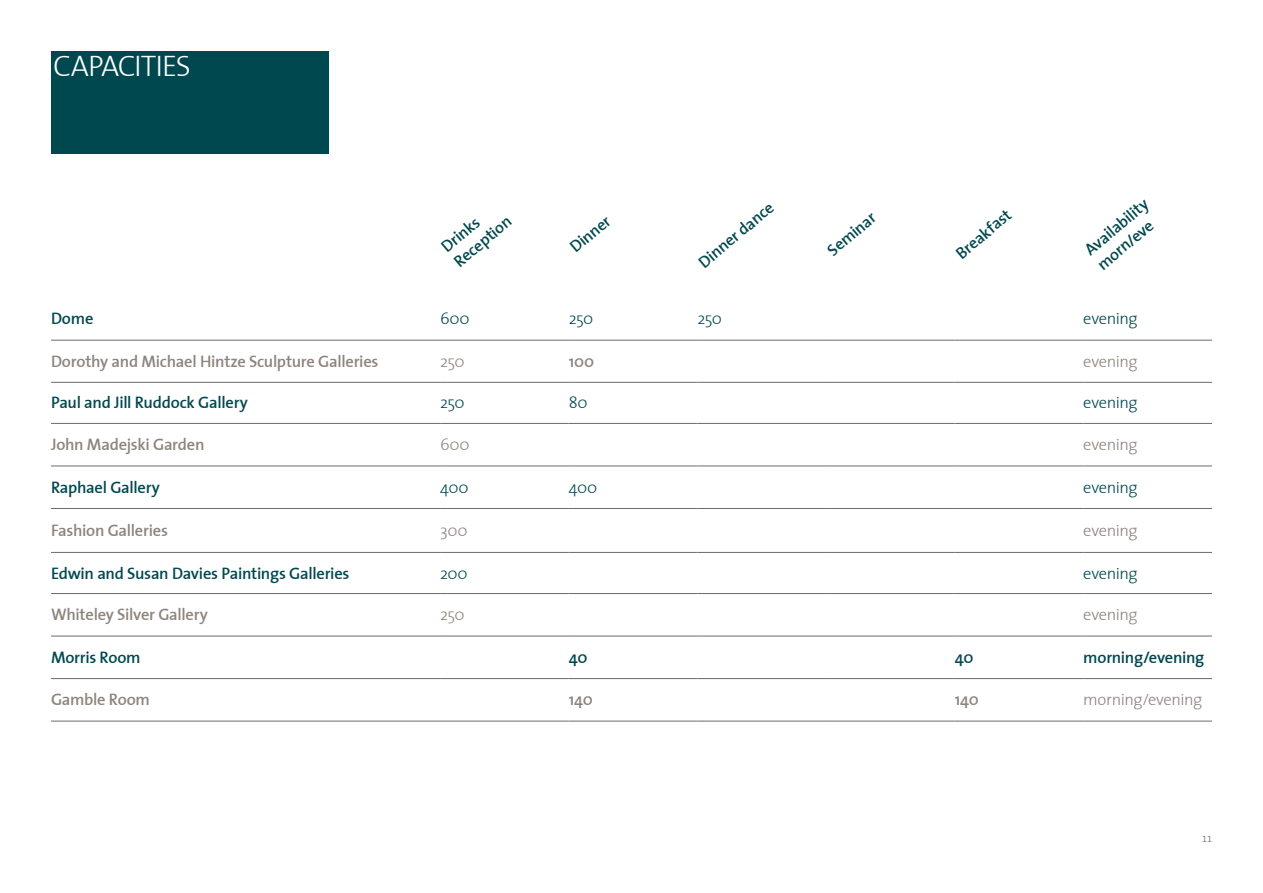
<style>
.page{position:relative;width:1263px;height:893px;background:#fff}
.page>*{position:absolute;margin:0;border:0;box-sizing:border-box;transform-origin:0 0}
.t1{font:30px "VA The Sans Light Plain";letter-spacing:-.04em;color:#fff}
.t2{font:16.5px/19.5px "VA The Sans Semi Bold Plain";letter-spacing:-.015em;color:#00484f}
.t3{font:16.5px "VA The Sans Semi Bold Plain";letter-spacing:-.015em;color:#8d847c}
.t4{font:16.5px "VA The Sans Light Plain";letter-spacing:-.03em;color:#8d847c}
.t5{font:16.5px "VA The Sans Light Plain";letter-spacing:-.025em;color:#00484f}
.t6{font:9px "VA The Sans Semi Light Expert";color:#6c6c6e}
</style>
<div class="page">
<div style="left:51px;top:51px;width:277px;height:103px;background:#00484f"></div>
<hr style="left:51px;top:340px;width:389px;height:1px;background:#6c6c6e">
<hr style="left:440px;top:340px;width:129px;height:1px;background:#6c6c6e">
<hr style="left:569px;top:340px;width:128px;height:1px;background:#6c6c6e">
<hr style="left:697px;top:340px;width:129px;height:1px;background:#6c6c6e">
<hr style="left:826px;top:340px;width:129px;height:1px;background:#6c6c6e">
<hr style="left:955px;top:340px;width:128px;height:1px;background:#6c6c6e">
<hr style="left:1083px;top:340px;width:129px;height:1px;background:#6c6c6e">
<hr style="left:51px;top:382px;width:389px;height:1px;background:#6c6c6e">
<hr style="left:440px;top:382px;width:129px;height:1px;background:#6c6c6e">
<hr style="left:569px;top:382px;width:128px;height:1px;background:#6c6c6e">
<hr style="left:697px;top:382px;width:129px;height:1px;background:#6c6c6e">
<hr style="left:826px;top:382px;width:129px;height:1px;background:#6c6c6e">
<hr style="left:955px;top:382px;width:128px;height:1px;background:#6c6c6e">
<hr style="left:1083px;top:382px;width:129px;height:1px;background:#6c6c6e">
<hr style="left:51px;top:423px;width:389px;height:1px;background:#6c6c6e">
<hr style="left:440px;top:423px;width:129px;height:1px;background:#6c6c6e">
<hr style="left:569px;top:423px;width:128px;height:1px;background:#6c6c6e">
<hr style="left:697px;top:423px;width:129px;height:1px;background:#6c6c6e">
<hr style="left:826px;top:423px;width:129px;height:1px;background:#6c6c6e">
<hr style="left:955px;top:423px;width:128px;height:1px;background:#6c6c6e">
<hr style="left:1083px;top:423px;width:129px;height:1px;background:#6c6c6e">
<hr style="left:51px;top:466px;width:389px;height:1px;background:#6c6c6e">
<hr style="left:440px;top:466px;width:129px;height:1px;background:#6c6c6e">
<hr style="left:569px;top:466px;width:128px;height:1px;background:#6c6c6e">
<hr style="left:697px;top:466px;width:129px;height:1px;background:#6c6c6e">
<hr style="left:826px;top:466px;width:129px;height:1px;background:#6c6c6e">
<hr style="left:955px;top:466px;width:128px;height:1px;background:#6c6c6e">
<hr style="left:1083px;top:466px;width:129px;height:1px;background:#6c6c6e">
<hr style="left:51px;top:508px;width:389px;height:1px;background:#6c6c6e">
<hr style="left:440px;top:508px;width:129px;height:1px;background:#6c6c6e">
<hr style="left:569px;top:508px;width:128px;height:1px;background:#6c6c6e">
<hr style="left:697px;top:508px;width:129px;height:1px;background:#6c6c6e">
<hr style="left:826px;top:508px;width:129px;height:1px;background:#6c6c6e">
<hr style="left:955px;top:508px;width:128px;height:1px;background:#6c6c6e">
<hr style="left:1083px;top:508px;width:129px;height:1px;background:#6c6c6e">
<hr style="left:51px;top:552px;width:389px;height:1px;background:#6c6c6e">
<hr style="left:440px;top:552px;width:129px;height:1px;background:#6c6c6e">
<hr style="left:569px;top:552px;width:128px;height:1px;background:#6c6c6e">
<hr style="left:697px;top:552px;width:129px;height:1px;background:#6c6c6e">
<hr style="left:826px;top:552px;width:129px;height:1px;background:#6c6c6e">
<hr style="left:955px;top:552px;width:128px;height:1px;background:#6c6c6e">
<hr style="left:1083px;top:552px;width:129px;height:1px;background:#6c6c6e">
<hr style="left:51px;top:593px;width:389px;height:1px;background:#6c6c6e">
<hr style="left:440px;top:593px;width:129px;height:1px;background:#6c6c6e">
<hr style="left:569px;top:593px;width:128px;height:1px;background:#6c6c6e">
<hr style="left:697px;top:593px;width:129px;height:1px;background:#6c6c6e">
<hr style="left:826px;top:593px;width:129px;height:1px;background:#6c6c6e">
<hr style="left:955px;top:593px;width:128px;height:1px;background:#6c6c6e">
<hr style="left:1083px;top:593px;width:129px;height:1px;background:#6c6c6e">
<hr style="left:51px;top:636px;width:389px;height:1px;background:#6c6c6e">
<hr style="left:440px;top:636px;width:129px;height:1px;background:#6c6c6e">
<hr style="left:569px;top:636px;width:128px;height:1px;background:#6c6c6e">
<hr style="left:697px;top:636px;width:129px;height:1px;background:#6c6c6e">
<hr style="left:826px;top:636px;width:129px;height:1px;background:#6c6c6e">
<hr style="left:955px;top:636px;width:128px;height:1px;background:#6c6c6e">
<hr style="left:1083px;top:636px;width:129px;height:1px;background:#6c6c6e">
<hr style="left:51px;top:678px;width:389px;height:1px;background:#6c6c6e">
<hr style="left:440px;top:678px;width:129px;height:1px;background:#6c6c6e">
<hr style="left:569px;top:678px;width:128px;height:1px;background:#6c6c6e">
<hr style="left:697px;top:678px;width:129px;height:1px;background:#6c6c6e">
<hr style="left:826px;top:678px;width:129px;height:1px;background:#6c6c6e">
<hr style="left:955px;top:678px;width:128px;height:1px;background:#6c6c6e">
<hr style="left:1083px;top:678px;width:129px;height:1px;background:#6c6c6e">
<hr style="left:51px;top:721px;width:389px;height:1px;background:#6c6c6e">
<hr style="left:440px;top:721px;width:129px;height:1px;background:#6c6c6e">
<hr style="left:569px;top:721px;width:128px;height:1px;background:#6c6c6e">
<hr style="left:697px;top:721px;width:129px;height:1px;background:#6c6c6e">
<hr style="left:826px;top:721px;width:129px;height:1px;background:#6c6c6e">
<hr style="left:955px;top:721px;width:128px;height:1px;background:#6c6c6e">
<hr style="left:1083px;top:721px;width:129px;height:1px;background:#6c6c6e">
<h1 class="t1" style="left:53px;top:41px;width:139px">CAPACITIES</h1>
<p class="t2" style="left:437px;top:241px;width:71px;rotate:-40deg">Drinks<br>Reception</p>
<p class="t2" style="left:566px;top:241px;width:49px;rotate:-40deg">Dinner</p>
<p class="t2" style="left:694px;top:257px;width:94px;rotate:-40deg">Dinner dance</p>
<p class="t2" style="left:823px;top:245px;width:59px;rotate:-40deg">Seminar</p>
<p class="t2" style="left:952px;top:247px;width:68px;rotate:-40deg">Breakfast</p>
<p class="t2" style="left:1080px;top:244px;width:79px;rotate:-40deg">Availability morn/eve</p>
<p class="t2" style="left:51px;top:308px;width:44px">Dome</p>
<p class="t5" style="left:440px;top:305px;width:31px">600</p>
<p class="t5" style="left:569px;top:305px;width:26px">250</p>
<p class="t5" style="left:697px;top:305px;width:26px">250</p>
<p class="t5" style="left:1083px;top:305px;width:56px">evening</p>
<p class="t3" style="left:51px;top:347px;width:329px">Dorothy and Michael Hintze Sculpture Galleries</p>
<p class="t4" style="left:440px;top:348px;width:26px">250</p>
<p class="t3" style="left:569px;top:347px;width:27px">100</p>
<p class="t4" style="left:1083px;top:348px;width:56px">evening</p>
<p class="t2" style="left:51px;top:393px;width:198px">Paul and Jill Ruddock Gallery</p>
<p class="t5" style="left:440px;top:389px;width:26px">250</p>
<p class="t5" style="left:569px;top:389px;width:20px">80</p>
<p class="t5" style="left:1083px;top:389px;width:56px">evening</p>
<p class="t3" style="left:51px;top:431px;width:155px">John Madejski Garden</p>
<p class="t4" style="left:440px;top:431px;width:31px">600</p>
<p class="t4" style="left:1083px;top:431px;width:56px">evening</p>
<p class="t2" style="left:51px;top:477px;width:111px">Raphael Gallery</p>
<p class="t5" style="left:440px;top:474px;width:30px">400</p>
<p class="t5" style="left:569px;top:474px;width:30px">400</p>
<p class="t5" style="left:1083px;top:474px;width:56px">evening</p>
<p class="t3" style="left:51px;top:517px;width:118px">Fashion Galleries</p>
<p class="t4" style="left:440px;top:517px;width:29px">300</p>
<p class="t4" style="left:1083px;top:517px;width:56px">evening</p>
<p class="t2" style="left:51px;top:563px;width:300px">Edwin and Susan Davies Paintings Galleries</p>
<p class="t5" style="left:440px;top:559px;width:29px">200</p>
<p class="t5" style="left:1083px;top:559px;width:56px">evening</p>
<p class="t3" style="left:51px;top:601px;width:158px">Whiteley Silver Gallery</p>
<p class="t4" style="left:440px;top:601px;width:26px">250</p>
<p class="t4" style="left:1083px;top:601px;width:56px">evening</p>
<p class="t2" style="left:51px;top:647px;width:91px">Morris Room</p>
<p class="t2" style="left:569px;top:647px;width:20px">40</p>
<p class="t2" style="left:955px;top:647px;width:20px">40</p>
<p class="t2" style="left:1083px;top:647px;width:123px">morning/evening</p>
<p class="t3" style="left:51px;top:686px;width:100px">Gamble Room</p>
<p class="t3" style="left:569px;top:686px;width:26px">140</p>
<p class="t3" style="left:955px;top:686px;width:26px">140</p>
<p class="t4" style="left:1083px;top:686px;width:120px">morning/evening</p>
<p class="t6" style="left:1202px;top:831px;width:11px">11</p>
</div>
